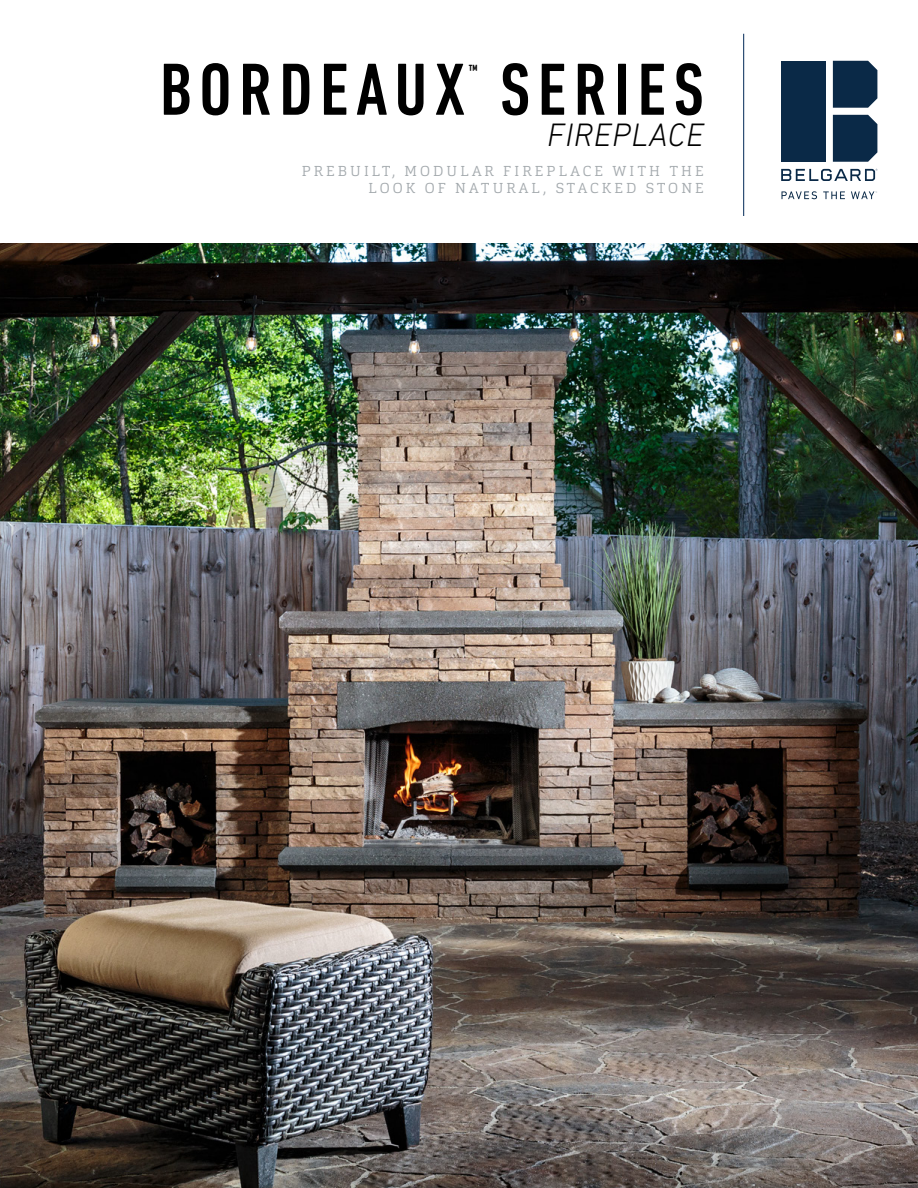
<style>
.page{position:relative;width:918px;height:1188px;background:#fff}
.page>*{position:absolute;margin:0;border:0;box-sizing:border-box;transform-origin:0 0}
.t1{font:500 condensed 75px "DIN Next LT Pro";letter-spacing:.1em;color:#000}
.t2{font:italic 300 33px "DIN Next LT Pro";letter-spacing:.02em;color:#000}
.t3{font:500 condensed 14.85px "DIN Next LT Pro";color:#000}
.t4{font:300 14.25px/16.5px "Cargan";letter-spacing:.215em;color:#a3a9ad;text-align:right}
</style>
<div class="page">
<img style="left:0;top:243px;width:918px;height:945px">
<hr style="left:743px;top:34px;width:1px;height:182px;background:#002856">
<div style="left:833px;top:61px;width:44px;height:47px;background:#0a2947"></div>
<div style="left:833px;top:115px;width:44px;height:47px;background:#0a2947"></div>
<div style="left:781px;top:61px;width:45px;height:101px;background:#0a2947"></div>
<svg style="left:781px;top:169px;width:96px;height:12px"></svg>
<svg style="left:782px;top:191px;width:35px;height:8px"></svg>
<svg style="left:823px;top:191px;width:22px;height:8px"></svg>
<svg style="left:851px;top:191px;width:26px;height:8px"></svg>
<h1 class="t1" style="left:160px;top:47px;width:307px">BORDEAUX</h1>
<p class="t3" style="left:468px;top:61px;width:11px">™</p>
<h1 class="t1" style="left:500px;top:47px;width:205px">SERIES</h1>
<h2 class="t2" style="left:547px;top:116px;width:158px">FIREPLACE</h2>
<p class="t4" style="left:302px;top:163px;width:404px">PREBUILT, MODULAR FIREPLACE WITH THE<br>LOOK OF NATURAL, STACKED STONE</p>
</div>
